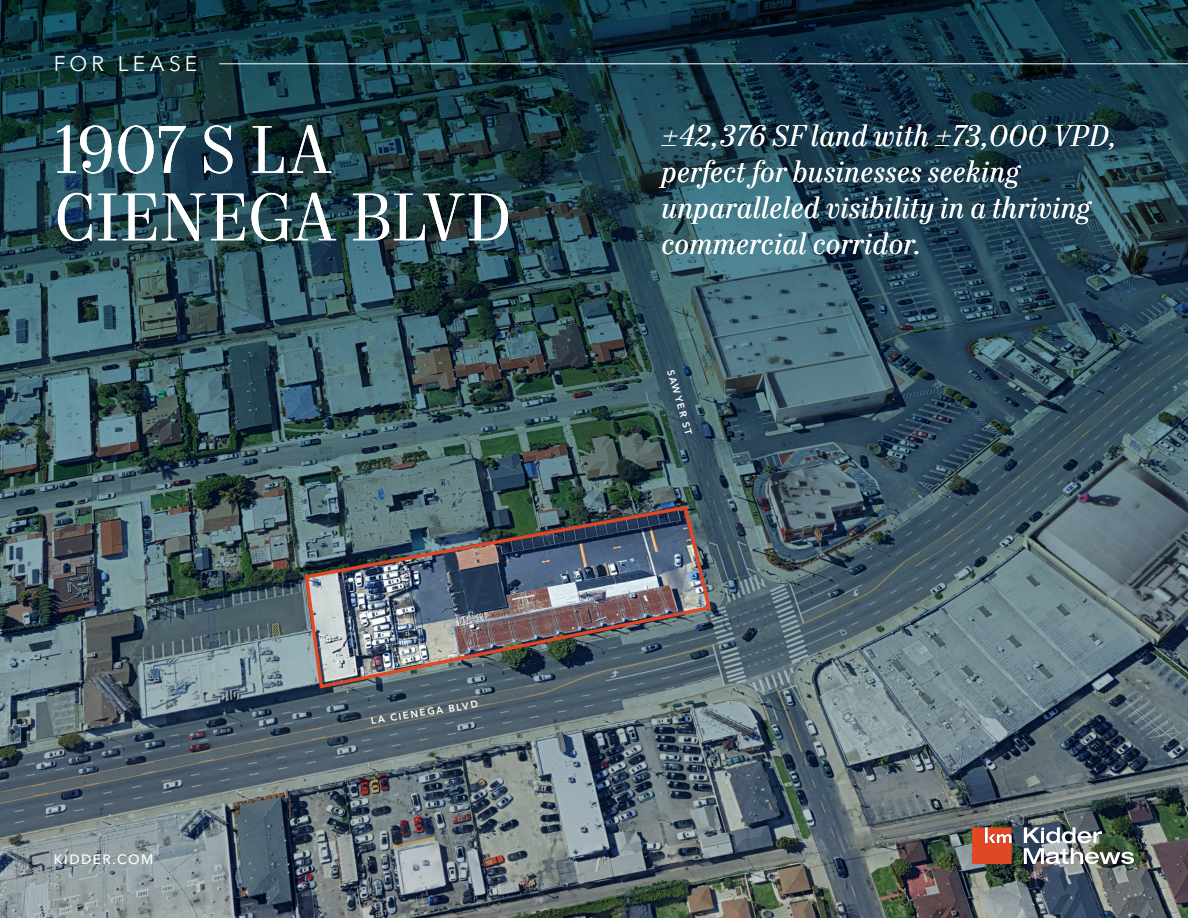
<style>
.page{position:relative;width:1188px;height:918px;background:#fff}
.page>*{position:absolute;margin:0;border:0;box-sizing:border-box;transform-origin:0 0}
.Headline_-_Level_1_-_White_2023{font:67.5px/67.5px "Mort Modern 08";letter-spacing:-.005em;color:#fff}
.Callout_Text_-_Italics_-_White_2023{font:italic 30px/36px "Mort Modern 08";letter-spacing:.005em;color:#fff}
.Section_Identifier_-_White_2023{font:21px "Avenir Next LT Pro";letter-spacing:.2em;color:#fff}
.KM_URL_-_White_2023{font:500 13.5px "Avenir Next LT Pro";letter-spacing:.11em;color:#fff}
.Street_Names_-_White_2023{font:600 9.75px "Avenir Next LT Pro";color:#fff}
</style>
<div class="page">
<img style="left:0;top:0;width:1188px;height:918px">
<img style="left:303px;top:504px;width:410px;height:186px">
<img style="left:1024px;top:827px;width:110px;height:37px">
<svg style="left:972px;top:827px;width:40px;height:37px"></svg>
<hr style="left:219px;top:63px;width:969px;height:1px;background:#fff">
<p class="Section_Identifier_-_White_2023" style="left:54px;top:51px;width:145px">FOR LEASE</p>
<p class="Headline_-_Level_1_-_White_2023" style="left:54px;top:120px;width:459px">1907 S LA<br>CIENEGA BLVD</p>
<p class="Callout_Text_-_Italics_-_White_2023" style="left:662px;top:119px;width:457px">±42,376 SF land with ±73,000 VPD, perfect for businesses seeking unparalleled visibility in a thriving commercial corridor.</p>
<p class="KM_URL_-_White_2023" style="left:54px;top:851px;width:101px">KIDDER.COM</p>
<p class="Street_Names_-_White_2023" style="left:370px;top:715px;width:110px;rotate:-9deg">LA CIENEGA BLVD</p>
<p class="Street_Names_-_White_2023" style="left:676px;top:368px;width:69px;rotate:74deg">SAWYER ST</p>
</div>
